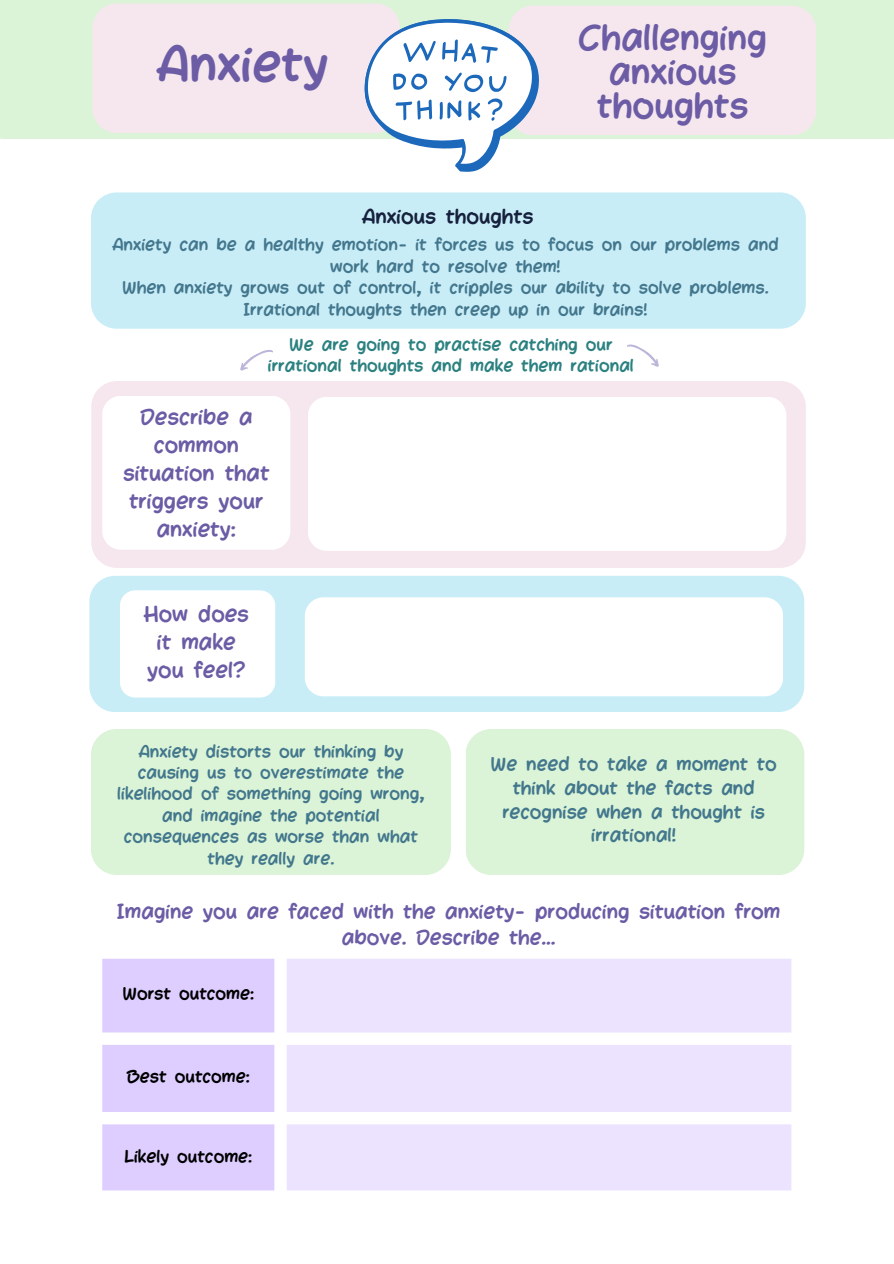
<style>
.page{position:relative;width:894px;height:1264px;background:#fff}
.page>*{position:absolute;margin:0;border:0;box-sizing:border-box;transform-origin:0 0}
.t1{font:46.5px "Mulled Wine Season";color:#6b5ca5}
.t2{font:33px/33.8px "Mulled Wine Season";color:#6b5ca5;text-align:center}
.t3{font:20.25px/28.2px "Mulled Wine Season";color:#6b5ca5;text-align:center}
.t4{font:19.05px/25.8px "Mulled Wine Season";color:#6b5ca5;text-align:center}
.t5{font:19.05px "Mulled Wine Season";color:#16213d}
.t6{font:17.55px/23.7px "Mulled Wine Season";color:#43778d;text-align:center}
.t7{font:16.05px/21.3px "Mulled Wine Season";color:#43778d;text-align:center}
.t8{font:16.05px/21.3px "Mulled Wine Season";color:#2b8180;text-align:center}
.t9{font:16.05px "Mulled Wine Season";color:#000}
</style>
<div class="page">
<div style="left:0;top:0;width:893px;height:139px;background:#dbf4d7"></div>
<div style="left:92px;top:3px;width:308px;height:130px;background:#f6e7ee;border-radius:24px"></div>
<div style="left:508px;top:6px;width:307px;height:129px;background:#f6e7ee;border-radius:24px"></div>
<div style="left:91px;top:192px;width:714px;height:137px;background:#c9edf7;border-radius:26px"></div>
<svg style="left:627px;top:344px;width:32px;height:23px"></svg>
<svg style="left:240px;top:350px;width:33px;height:21px"></svg>
<div style="left:91px;top:381px;width:714px;height:187px;background:#f6e7ee;border-radius:26px"></div>
<div style="left:102px;top:396px;width:188px;height:153px;background:#fff;border-radius:19px"></div>
<div style="left:308px;top:397px;width:478px;height:154px;background:#fff;border-radius:19px"></div>
<div style="left:91px;top:729px;width:360px;height:146px;background:#dbf4d7;border-radius:26px"></div>
<svg style="left:102px;top:958px;width:172px;height:232px;background:#e1d2ff"></svg>
<svg style="left:287px;top:959px;width:504px;height:231px;background:#eee5ff"></svg>
<div style="left:465px;top:729px;width:339px;height:146px;background:#dbf4d7;border-radius:26px"></div>
<div style="left:89px;top:576px;width:715px;height:136px;background:#c9edf7;border-radius:26px"></div>
<div style="left:120px;top:590px;width:155px;height:107px;background:#fff;border-radius:15px"></div>
<div style="left:305px;top:597px;width:477px;height:99px;background:#fff;border-radius:19px"></div>
<svg style="left:364px;top:19px;width:175px;height:153px"></svg>
<p class="t1" style="left:156px;top:33px;width:174px">Anxiety</p>
<p class="t5" style="left:361px;top:204px;width:173px">Anxious thoughts</p>
<p class="t2" style="left:578px;top:22px;width:190px">Challenging anxious thoughts</p>
<p class="t7" style="left:112px;top:235px;width:668px">Anxiety can be a healthy emotion- it forces us to focus on our problems and work hard to resolve them!</p>
<p class="t7" style="left:122px;top:278px;width:648px">When anxiety grows out of control, it cripples our ability to solve problems.</p>
<p class="t7" style="left:243px;top:299px;width:405px">Irrational thoughts then creep up in our brains!</p>
<h1 class="t8" style="left:268px;top:334px;width:367px">We are going to practise catching our irrational thoughts and make them rational</h1>
<h3 class="t3" style="left:123px;top:403px;width:148px">Describe a common situation that triggers your anxiety:</h3>
<p class="t3" style="left:143px;top:600px;width:107px">How does it make you feel?</p>
<p class="t7" style="left:117px;top:741px;width:309px">Anxiety distorts our thinking by causing us to overestimate the likelihood of something going wrong, and imagine the potential consequences as worse than what they really are.</p>
<h3 class="t4" style="left:117px;top:899px;width:664px">Imagine you are faced with the anxiety- producing situation from above. Describe the...</h3>
<p class="t6" style="left:490px;top:753px;width:287px">We need to take a moment to think about the facts and recognise when a thought is irrational!</p>
<h2 class="t9" style="left:122px;top:983px;width:133px">Worst outcome:</h2>
<p class="t9" style="left:127px;top:1065px;width:124px">Best outcome:</p>
<h3 class="t9" style="left:124px;top:1145px;width:129px">Likely outcome:</h3>
</div>
